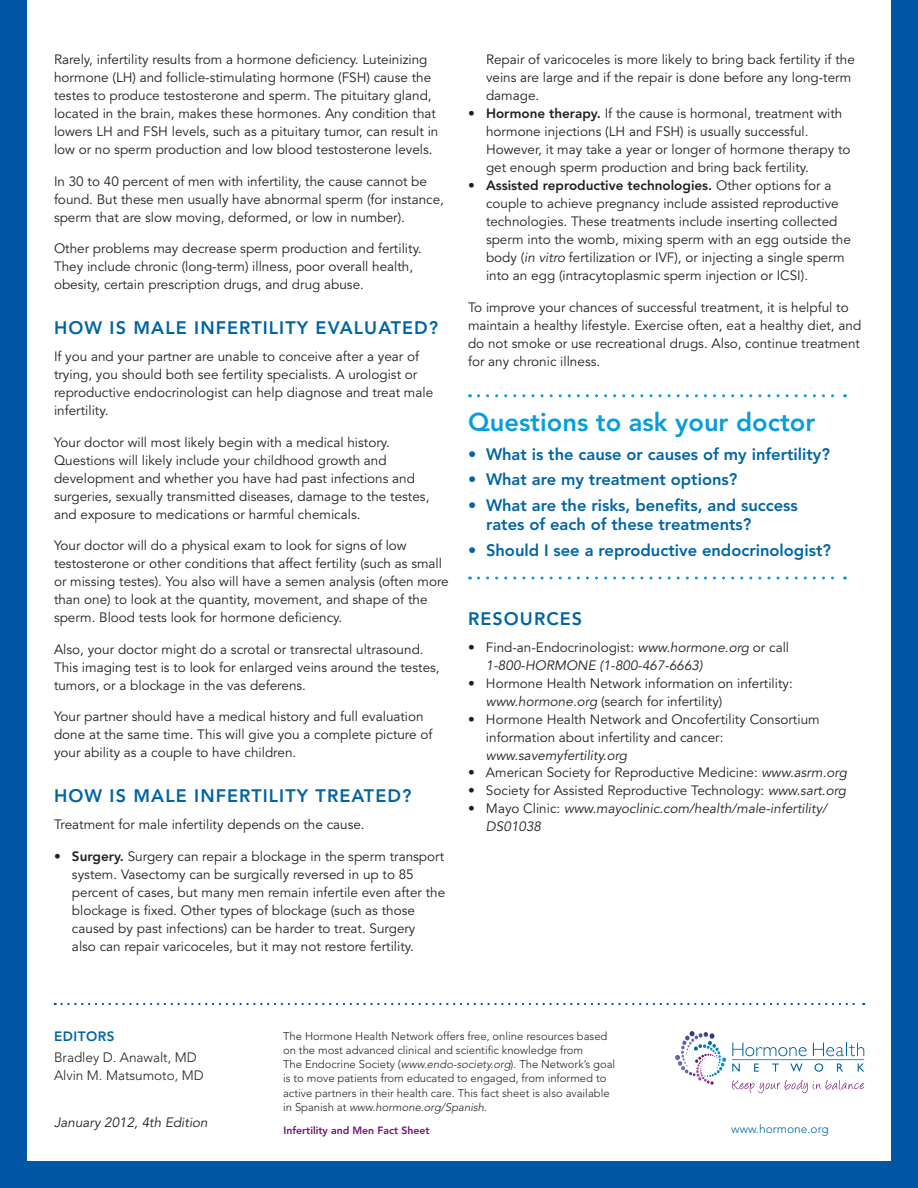
<style>
.page{position:relative;width:918px;height:1188px;background:#0155a5}
.page>*{position:absolute;margin:0;border:0;box-sizing:border-box;transform-origin:0 0}
.t1{font:800 25.5px "Avenir";color:#069ddc}
.t2{font:800 18px "Avenir";letter-spacing:.06em;color:#0065a4}
.t3{font:800 16.5px/19.5px "Avenir";color:#0065a4}
.t4{font:13.5px/18px "Avenir";color:#231f20}
.t5{font:italic 13.5px/18px "Avenir";color:#231f20}
.t6{font:300 13.5px/18px "Avenir";color:#231f20}
.t7{font:800 13.5px "Avenir";letter-spacing:.04em;color:#0065a4}
.t8{font:300 12px "Avenir";color:#0065a4}
.t9{font:300 11.25px/14.2px "Avenir";color:#231f20}
.t10{font:800 10.5px "Avenir";color:#731372}
.s1{font-weight:800}
.s2{font-style:italic}
.s3{font-style:normal}
</style>
<div class="page">
<div style="left:27px;top:0;width:864px;height:1161px;background:#fff"></div>
<svg style="left:732px;top:1080px;width:132px;height:13px"></svg>
<svg style="left:732px;top:1043px;width:75px;height:13px"></svg>
<svg style="left:813px;top:1043px;width:51px;height:13px"></svg>
<svg style="left:732px;top:1064px;width:8px;height:8px"></svg>
<svg style="left:754px;top:1064px;width:5px;height:8px"></svg>
<svg style="left:772px;top:1064px;width:7px;height:8px"></svg>
<svg style="left:790px;top:1064px;width:13px;height:8px"></svg>
<svg style="left:814px;top:1063px;width:9px;height:9px"></svg>
<svg style="left:837px;top:1064px;width:6px;height:8px"></svg>
<svg style="left:858px;top:1064px;width:7px;height:8px"></svg>
<hr style="left:732px;top:1059px;width:132px;height:1px;background:#069ddc">
<svg style="left:675px;top:1031px;width:51px;height:54px"></svg>
<svg style="left:55px;top:1003px;width:809px;height:2px"></svg>
<svg style="left:478px;top:394px;width:367px;height:3px"></svg>
<svg style="left:478px;top:577px;width:367px;height:3px"></svg>
<p class="t4" style="left:54px;top:51px;width:386px">Rarely, infertility results from a hormone deficiency. Luteinizing hormone (LH) and follicle-stimulating hormone (FSH) cause the testes to produce testosterone and sperm. The pituitary gland, located in the brain, makes these hormones. Any condition that lowers LH and FSH levels, such as a pituitary tumor, can result in low or no sperm production and low blood testosterone levels.</p>
<p class="t4" style="left:54px;top:172px;width:392px">In 30 to 40 percent of men with infertility, the cause cannot be found. But these men usually have abnormal sperm (for instance, sperm that are slow moving, deformed, or low in number).</p>
<p class="t4" style="left:54px;top:240px;width:369px">Other problems may decrease sperm production and fertility.<br>They include chronic (long-term) illness, poor overall health, obesity, certain prescription drugs, and drug abuse.</p>
<h2 class="t2" style="left:54px;top:317px;width:386px">H ow is male infertility evaluated?</h2>
<p class="t4" style="left:54px;top:348px;width:381px">If you and your partner are unable to conceive after a year of trying, you should both see fertility specialists. A urologist or reproductive endocrinologist can help diagnose and treat male infertility.</p>
<p class="t4" style="left:54px;top:433px;width:377px">Your doctor will most likely begin with a medical history.<br>Questions will likely include your childhood growth and development and whether you have had past infections and surgeries, sexually transmitted diseases, damage to the testes, and exposure to medications or harmful chemicals.</p>
<p class="t4" style="left:54px;top:537px;width:396px">Your doctor will do a physical exam to look for signs of low testosterone or other conditions that affect fertility (such as small or missing testes). You also will have a semen analysis (often more than one) to look at the quantity, movement, and shape of the sperm. Blood tests look for hormone deficiency.</p>
<p class="t4" style="left:54px;top:640px;width:387px">Also, your doctor might do a scrotal or transrectal ultrasound.<br>This imaging test is to look for enlarged veins around the testes, tumors, or a blockage in the vas deferens.</p>
<p class="t4" style="left:54px;top:708px;width:380px">Your partner should have a medical history and full evaluation done at the same time. This will give you a complete picture of your ability as a couple to have children.</p>
<h2 class="t2" style="left:54px;top:785px;width:359px">H ow is male infertility treated?</h2>
<p class="t4" style="left:54px;top:816px;width:312px">Treatment for male infertility depends on the cause.</p>
<p class="t4" style="left:72px;top:848px;width:375px;text-indent:-18px">• <span class="s1">Surgery.</span> Surgery can repair a blockage in the sperm transport system. Vasectomy can be surgically reversed in up to 85 percent of cases, but many men remain infertile even after the blockage is fixed. Other types of blockage (such as those caused by past infections) can be harder to treat. Surgery<br>also can repair varicoceles, but it may not restore fertility.</p>
<p class="t4" style="left:486px;top:51px;width:370px">Repair of varicoceles is more likely to bring back fertility if the veins are large and if the repair is done before any long-term damage.</p>
<p class="t4" style="left:486px;top:105px;width:366px;text-indent:-18px">• <span class="s1">Hormone therapy.</span> If the cause is hormonal, treatment with hormone injections (LH and FSH) is usually successful.<br>However, it may take a year or longer of hormone therapy to get enough sperm production and bring back fertility.</p>
<p class="t4" style="left:486px;top:177px;width:366px;text-indent:-18px">• <span class="s1">Assisted reproductive technologies.</span> Other options for a couple to achieve pregnancy include assisted reproductive technologies. These treatments include inserting collected sperm into the womb, mixing sperm with an egg outside the body (<span class="s2">in vitro</span> fertilization or IVF), or injecting a single sperm into an egg (intracytoplasmic sperm injection or ICSI).</p>
<p class="t4" style="left:468px;top:298px;width:395px">To improve your chances of successful treatment, it is helpful to maintain a healthy lifestyle. Exercise often, eat a healthy diet, and do not smoke or use recreational drugs. Also, continue treatment for any chronic illness.</p>
<h1 class="t1" style="left:468px;top:407px;width:349px">Questions to ask your doctor</h1>
<p class="t3" style="left:468px;top:444px;width:364px">• What is the cause or causes of my infertility?</p>
<p class="t3" style="left:468px;top:470px;width:271px">• What are my treatment options?</p>
<p class="t3" style="left:486px;top:495px;width:313px;text-indent:-18px">• What are the risks, benefits, and success rates of each of these treatments?</p>
<p class="t3" style="left:468px;top:540px;width:364px">• Should I see a reproductive endocrinologist?</p>
<h2 class="t2" style="left:468px;top:608px;width:113px">Resources</h2>
<p class="t5" style="left:486px;top:638px;width:305px;text-indent:-18px"><span class="s3">• Find-an-Endocrinologist:</span> www.hormone.org <span class="s3">or call<br></span>1-800-HORMONE (1-800-467-6663)</p>
<p class="t4" style="left:486px;top:674px;width:308px;text-indent:-18px">• Hormone Health Network information on infertility: <span class="s2">www.hormone.org</span> (search for infertility)</p>
<p class="t4" style="left:486px;top:710px;width:335px;text-indent:-18px">• Hormone Health Network and Oncofertility Consortium information about infertility and cancer:</p>
<p class="t5" style="left:486px;top:746px;width:143px">www.savemyfertility.org</p>
<p class="t4" style="left:468px;top:764px;width:381px">• American Society for Reproductive Medicine: <span class="s2">www.asrm.org</span></p>
<p class="t4" style="left:468px;top:782px;width:380px">• Society for Assisted Reproductive Technology: <span class="s2">www.sart.org</span></p>
<p class="t5" style="left:486px;top:800px;width:343px;text-indent:-18px"><span class="s3">• Mayo Clinic:</span> www.mayoclinic.com/health/male-infertility/<br>DS01038</p>
<p class="t7" style="left:54px;top:1029px;width:60px">Ed itors</p>
<p class="t6" style="left:54px;top:1049px;width:151px">Bradley D. Anawalt, M D<br>Alvin M . M atsumoto, M D</p>
<p class="t5" style="left:54px;top:1114px;width:155px">January 2012, 4th Edition</p>
<p class="t9" style="left:283px;top:1029px;width:334px">The H ormone H ealth N etwork offers free, online resources based on the most advanced clinical and scientific knowledge from<br>The Endocrine Society (<span class="s2">www.endo-society.org</span>). The N etwork’s goal is to move patients from educated to engaged, from informed to active partners in their health care. This fact sheet is also available in Spanish at <span class="s2">www.hormone.org/Spanish</span>.</p>
<p class="t10" style="left:284px;top:1124px;width:148px">Infertility and Men Fact Sheet</p>
<p class="t8" style="left:731px;top:1122px;width:99px">www.hormone.org</p>
</div>
